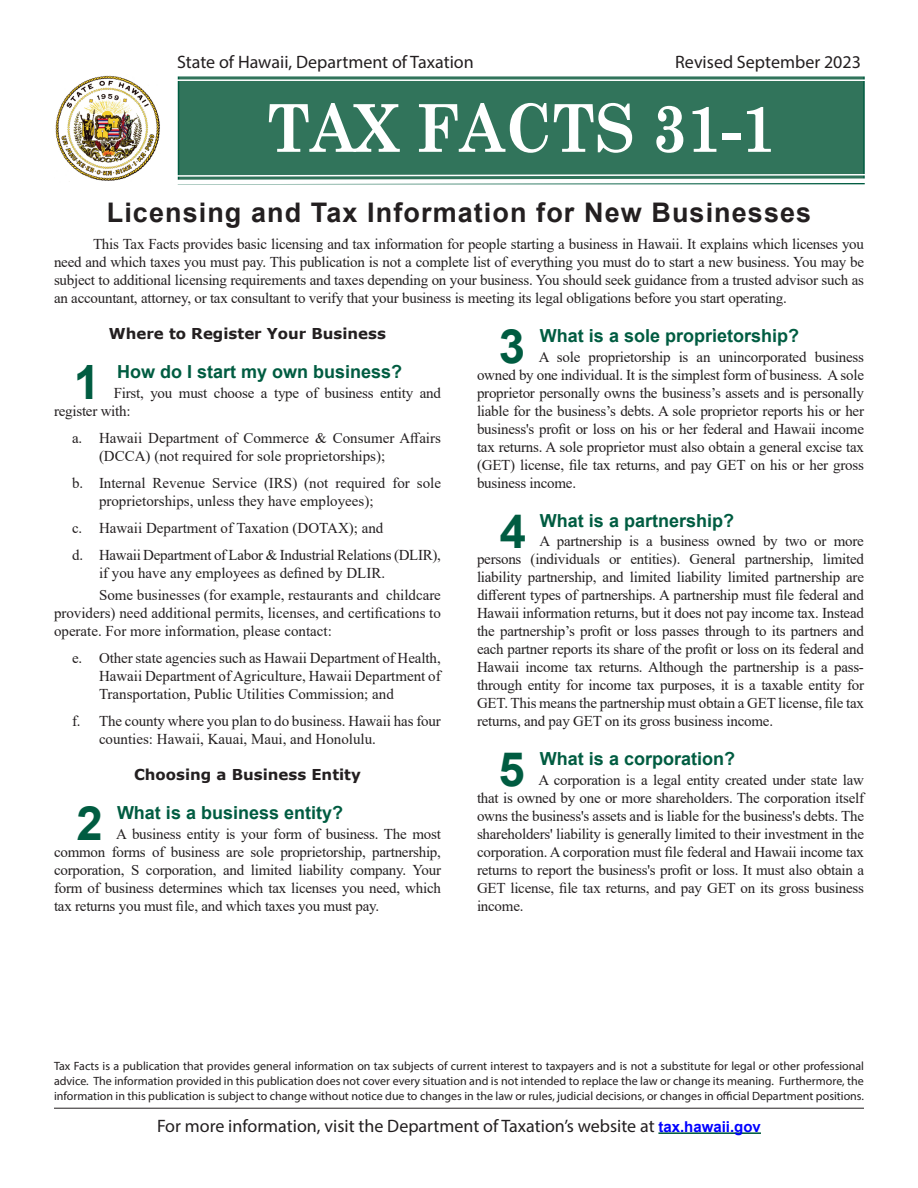
<style>
.page{position:relative;width:918px;height:1188px;background:#fff}
.page>*{position:absolute;margin:0;border:0;box-sizing:border-box;transform-origin:0 0}
.t1{font:700 66px "Century Schoolbook";color:#fff;scale:.91 1}
.Question{font:700 47.4px "Arial";color:#005c41}
.t2{font:700 27px "Arial";letter-spacing:.04em;color:#231f20}
.t3{font:18px "Myriad Pro";color:#231f20}
.Question-2{font:700 18px "Arial";color:#005c41}
.Answer_one_line_question{font:15px/18px "Times New Roman";letter-spacing:-.015em;color:#231f20;text-align:justify}
.Introduction{font:15px/18px "Times New Roman";letter-spacing:-.015em;color:#231f20;text-align:justify}
.Number_list{font:15px/18px "Times New Roman";color:#231f20}
.Answer{font:15px/18px "Times New Roman";color:#231f20;text-align:justify}
.Number_list-2{font:15px/18px "Times New Roman";letter-spacing:-.02em;color:#231f20}
.Heading_2{font:700 15px "Verdana";color:#231f20}
.t4{font:12px/15px "Myriad Pro";color:#231f20;text-align:justify}
.s1{font-family:"Arial";font-weight:700;font-size:15px;color:#00f}
</style>
<div class="page">
<div style="left:178px;top:76px;width:686px;height:108px;background:#31745b"></div>
<div style="left:178px;top:75px;width:687px;height:109px;border:2px solid #005c41"></div>
<img style="left:55px;top:75px;width:105px;height:106px">
<svg style="left:177px;top:173px;width:688px;height:12px"></svg>
<hr style="left:177px;top:79px;width:688px;height:2px;background:#fff">
<hr style="left:177px;top:72px;width:688px;height:4px;background:#fff">
<hr style="left:658px;top:1132px;width:103px;height:2px;background:#005c41">
<hr style="left:54px;top:1108px;width:810px;height:1px;background:#231f20">
<p class="t3" style="left:177px;top:50px;width:298px">State of Hawaii, Department of Taxation</p>
<p class="t3" style="left:675px;top:50px;width:187px">Revised September 2023</p>
<h1 class="t1" style="left:267px;top:77px;width:561px">TAX FACTS 31-1</h1>
<h1 class="t2" style="left:107px;top:194px;width:706px">Licensing and Tax Information for New Businesses</h1>
<p class="Introduction" style="left:54px;top:235px;width:812px;text-indent:39px">This Tax Facts provides basic licensing and tax information for people starting a business in Hawaii. It explains which licenses you need and which taxes you must pay. This publication is not a complete list of everything you must do to start a new business. You may be subject to additional licensing requirements and taxes depending on your business. You should seek guidance from a trusted advisor such as an accountant, attorney, or tax consultant to verify that your business is meeting its legal obligations before you start operating.</p>
<p class="Heading_2" style="left:109px;top:323px;width:279px">Where to Register Your Business</p>
<h3 class="Question" style="left:74px;top:349px;width:28px">1</h3>
<h3 class="Question-2" style="left:117px;top:359px;width:287px">How do I start my own business?</h3>
<h3 class="Question" style="left:499px;top:313px;width:28px">3</h3>
<h3 class="Question-2" style="left:540px;top:323px;width:261px">What is a sole proprietorship?</h3>
<p class="Answer_one_line_question" style="left:477px;top:347px;width:389px;text-indent:62px">A sole proprietorship is an unincorporated business owned by one individual. It is the simplest form of business. A sole proprietor personally owns the business’s assets and is personally liable for the business’s debts. A sole proprietor reports his or her business's profit or loss on his or her federal and Hawaii income tax returns. A sole proprietor must also obtain a general excise tax (GET) license, file tax returns, and pay GET on his or her gross business income.</p>
<h3 class="Question" style="left:500px;top:498px;width:28px">4</h3>
<h3 class="Question-2" style="left:540px;top:508px;width:196px">What is a partnership?</h3>
<p class="Answer_one_line_question" style="left:54px;top:383px;width:389px;text-indent:60px">First, you must choose a type of business entity and register with:</p>
<p class="Number_list" style="left:99px;top:428px;width:343px;text-indent:-27px">a. Hawaii Department of Commerce &amp; Consumer Affairs (DCCA) (not required for sole proprietorships);</p>
<p class="Number_list" style="left:99px;top:473px;width:344px;text-indent:-27px">b. Internal Revenue Service (IRS) (not required for sole proprietorships, unless they have employees);</p>
<p class="Number_list" style="left:72px;top:518px;width:313px">c. Hawaii Department of Taxation (DOTAX); and</p>
<p class="Number_list-2" style="left:99px;top:545px;width:344px;text-indent:-27px">d. Hawaii Department of Labor &amp; Industrial Relations (DLIR), if you have any employees as defined by DLIR.</p>
<p class="Answer" style="left:54px;top:586px;width:388px;text-indent:45px">Some businesses (for example, restaurants and childcare providers) need additional permits, licenses, and certifications to operate. For more information, please contact:</p>
<p class="Number_list" style="left:99px;top:649px;width:343px;text-align:justify;text-indent:-27px">e. Other state agencies such as Hawaii Department of Health, Hawaii Department of Agriculture, Hawaii Department of Transportation, Public Utilities Commission; and</p>
<p class="Number_list" style="left:99px;top:712px;width:343px;text-indent:-27px">f. The county where you plan to do business. Hawaii has four counties: Hawaii, Kauai, Maui, and Honolulu.</p>
<p class="Heading_2" style="left:134px;top:764px;width:228px">Choosing a Business Entity</p>
<h3 class="Question" style="left:76px;top:790px;width:28px">2</h3>
<h3 class="Question-2" style="left:117px;top:800px;width:228px">What is a business entity?</h3>
<p class="Answer_one_line_question" style="left:477px;top:532px;width:389px;text-indent:63px">A partnership is a business owned by two or more persons (individuals or entities). General partnership, limited liability partnership, and limited liability limited partnership are different types of partnerships. A partnership must file federal and Hawaii information returns, but it does not pay income tax. Instead the partnership’s profit or loss passes through to its partners and each partner reports its share of the profit or loss on its federal and Hawaii income tax returns. Although the partnership is a pass&shy;through entity for income tax purposes, it is a taxable entity for GET. This means the partnership must obtain a GET license, file tax returns, and pay GET on its gross business income.</p>
<h3 class="Question" style="left:499px;top:736px;width:28px">5</h3>
<h3 class="Question-2" style="left:540px;top:746px;width:197px">What is a corporation?</h3>
<p class="Answer_one_line_question" style="left:477px;top:770px;width:389px;text-indent:61px">A corporation is a legal entity created under state law that is owned by one or more shareholders. The corporation itself owns the business's assets and is liable for the business's debts. The shareholders' liability is generally limited to their investment in the corporation. A corporation must file federal and Hawaii income tax returns to report the business's profit or loss. It must also obtain a GET license, file tax returns, and pay GET on its gross business income.</p>
<p class="Answer_one_line_question" style="left:54px;top:824px;width:389px;text-indent:62px">A business entity is your form of business. The most common forms of business are sole proprietorship, partnership, corporation, S corporation, and limited liability company. Your form of business determines which tax licenses you need, which tax returns you must file, and which taxes you must pay.</p>
<p class="t4" style="left:54px;top:1058px;width:812px">Tax Facts is a publication that provides general information on tax subjects of current interest to taxpayers and is not a substitute for legal or other professional advice. The information provided in this publication does not cover every situation and is not intended to replace the law or change its meaning. Furthermore, the information in this publication is subject to change without notice due to changes in the law or rules, judicial decisions, or changes in official Department positions.</p>
<p class="t3" style="left:157px;top:1114px;width:605px">For more information, visit the Department of Taxation’s website at <span class="s1">tax.hawaii.gov</span></p>
</div>
